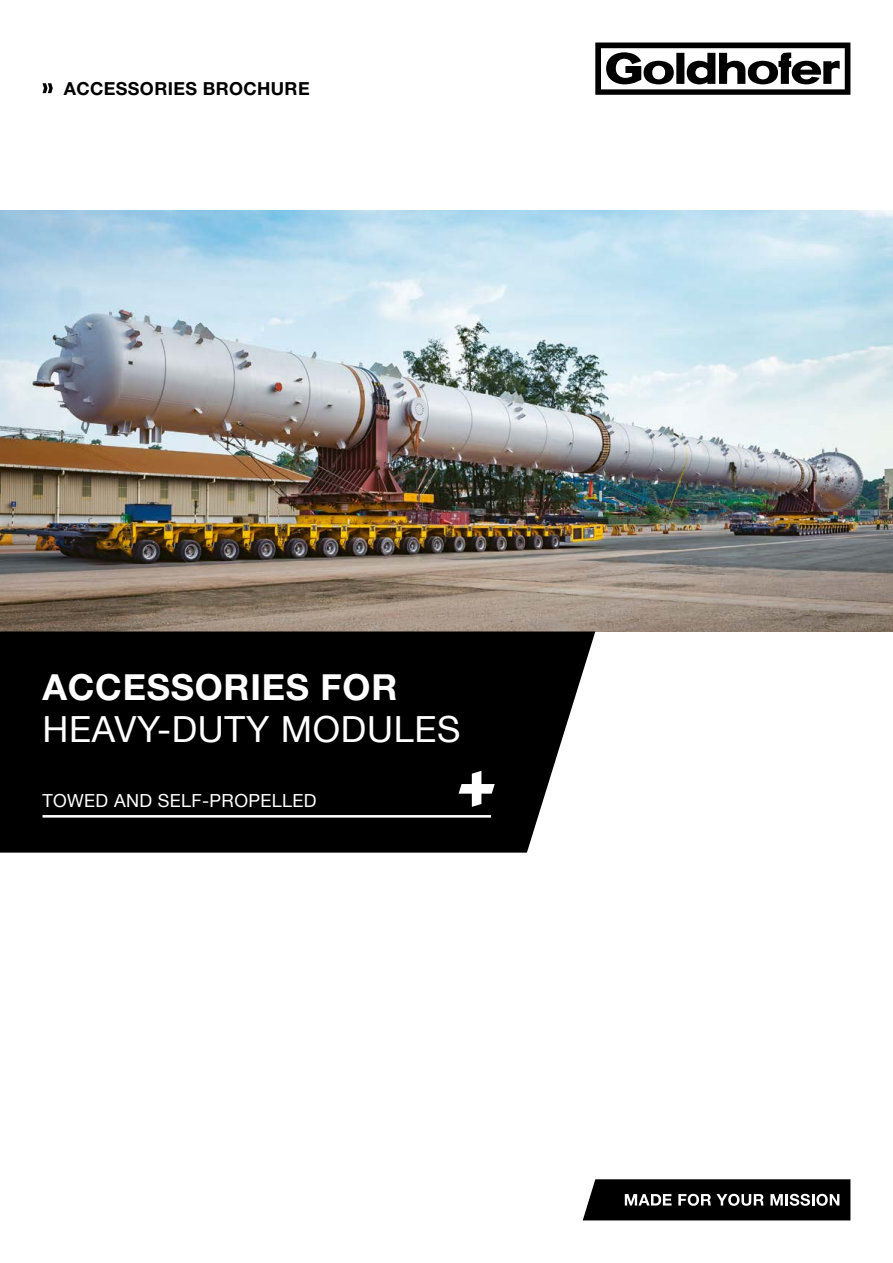
<style>
.page{position:relative;width:893px;height:1263px;background:#fff}
.page>*{position:absolute;margin:0;border:0;box-sizing:border-box;transform-origin:0 0}
.t1{font:36px "Helvetica Neue LT Com";letter-spacing:.02em;color:#fff}
.t2{font:700 36px "Helvetica Neue LT Com";letter-spacing:.02em;color:#fff}
.t3{font:18px "Helvetica Neue LT Com";letter-spacing:.02em;color:#fff}
.t4{font:700 18px "Helvetica Neue LT Com";letter-spacing:.02em;color:#000}
</style>
<div class="page">
<img style="left:0;top:210px;width:893px;height:421px">
<div style="left:0;top:631px;width:595px;height:222px;background:#000"></div>
<hr style="left:43px;top:815px;width:448px;height:3px;background:#fff">
<svg style="left:459px;top:771px;width:36px;height:36px"></svg>
<svg style="left:583px;top:1179px;width:267px;height:41px;background:#232323"></svg>
<svg style="left:595px;top:43px;width:255px;height:52px"></svg>
<svg style="left:43px;top:83px;width:10px;height:10px"></svg>
<p class="t4" style="left:64px;top:77px;width:247px">ACCESSORIES BROCHURE</p>
<h1 class="t2" style="left:43px;top:664px;width:356px">ACCESSORIES FOR</h1>
<h1 class="t1" style="left:43px;top:707px;width:419px">HEAVY-DUTY MODULES</h1>
<p class="t3" style="left:43px;top:789px;width:275px">TOWED AND SELF-PROPELLED</p>
</div>
